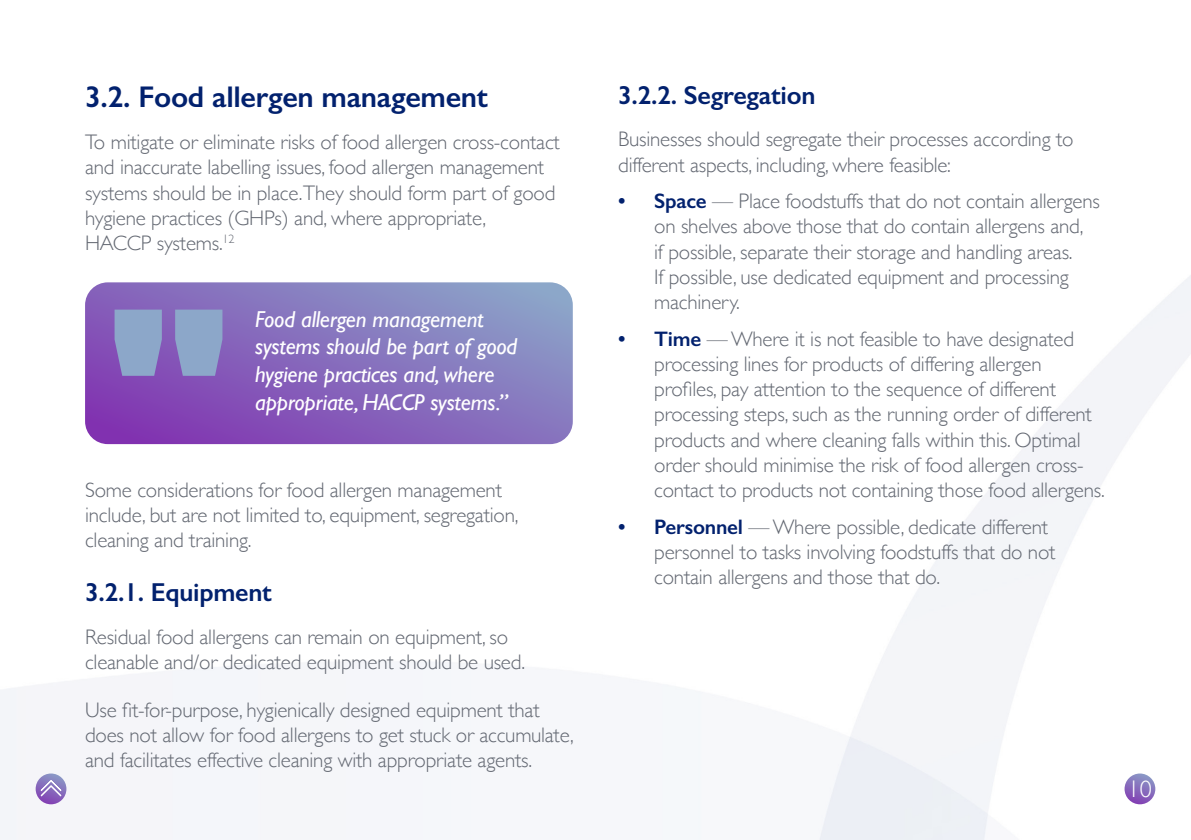
<style>
.page{position:relative;width:1191px;height:840px;background:#fff}
.page>*{position:absolute;margin:0;border:0;box-sizing:border-box;transform-origin:0 0}
.t1{font:600 30px "Gill Sans";letter-spacing:-.01em;color:#02216e}
.t2{font:600 26px "Gill Sans";letter-spacing:-.01em;color:#02216e}
.t3{font:300 24px "Gill Sans";color:#fff}
.t4{font:italic 23px/27.6px "Gill Sans";letter-spacing:-.01em;color:#fff}
.t5{font:300 21px/25.2px "Gill Sans";letter-spacing:-.01em;color:#636872}
.s1{font-weight:600;color:#02216e}
</style>
<div class="page">
<img style="left:0;top:275px;width:1191px;height:564px">
<svg style="left:1124px;top:773px;width:31px;height:30px"></svg>
<svg style="left:36px;top:773px;width:30px;height:30px"></svg>
<svg style="left:41px;top:780px;width:20px;height:16px"></svg>
<svg style="left:85px;top:282px;width:488px;height:162px"></svg>
<svg style="left:115px;top:309px;width:107px;height:66px"></svg>
<h1 class="t1" style="left:85px;top:79px;width:404px">3.2. Food allergen management</h1>
<p class="t5" style="left:85px;top:129px;width:476px">To mitigate or eliminate risks of food allergen cross-contact and inaccurate labelling issues, food allergen management systems should be in place.They should form part of good hygiene practices (GHPs) and, where appropriate,<br>HACCP systems.<sup>12</sup></p>
<p class="t4" style="left:255px;top:305px;width:264px">Food allergen management systems should be part of good hygiene practices and, where appropriate, HACCP systems.”</p>
<p class="t5" style="left:85px;top:476px;width:435px">Some considerations for food allergen management include, but are not limited to, equipment, segregation, cleaning and training.</p>
<p class="t2" style="left:85px;top:576px;width:188px">3.2.1. Equipment</p>
<p class="t5" style="left:85px;top:622px;width:441px">Residual food allergens can remain on equipment, so cleanable and/or dedicated equipment should be used.</p>
<p class="t5" style="left:85px;top:696px;width:490px">Use fit-for-purpose, hygienically designed equipment that does not allow for food allergens to get stuck or accumulate, and facilitates effective cleaning with appropriate agents.</p>
<p class="t2" style="left:618px;top:79px;width:199px">3.2.2. Segregation</p>
<p class="t5" style="left:618px;top:126px;width:457px">Businesses should segregate their processes according to different aspects, including, where feasible:</p>
<p class="t5" style="left:654px;top:187px;width:447px;text-indent:-36px"><span class="s1">• Space</span> — Place foodstuffs that do not contain allergens on shelves above those that do contain allergens and,<br>if possible, separate their storage and handling areas.<br>If possible, use dedicated equipment and processing machinery.</p>
<p class="t5" style="left:654px;top:325px;width:452px;text-indent:-36px"><span class="s1">• Time</span> — Where it is not feasible to have designated processing lines for products of differing allergen profiles, pay attention to the sequence of different processing steps, such as the running order of different products and where cleaning falls within this. Optimal order should minimise the risk of food allergen cross&shy;contact to products not containing those food allergens.</p>
<p class="t5" style="left:654px;top:512px;width:403px;text-indent:-36px"><span class="s1">• Personnel</span> — Where possible, dedicate different personnel to tasks involving foodstuffs that do not contain allergens and those that do.</p>
<p class="t3" style="left:1128px;top:770px;width:25px">10</p>
</div>
